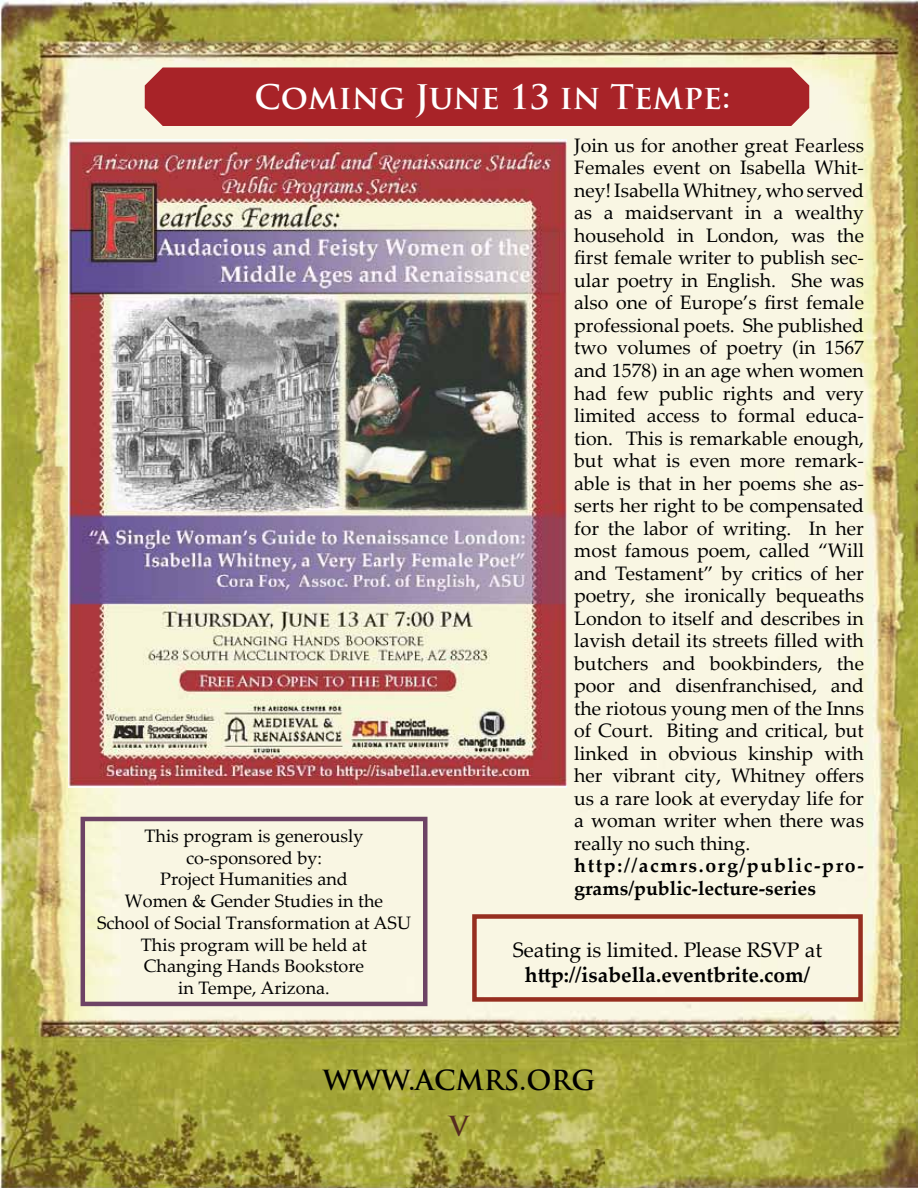
<style>
.page{position:relative;width:918px;height:1188px;background:#fff}
.page>*{position:absolute;margin:0;border:0;box-sizing:border-box;transform-origin:0 0}
.t1{font:700 33px "Trajan Pro";color:#fff}
.t2{font:700 27px "Trajan Pro";color:#000}
.t3{font:700 27px "Trajan Pro";color:#552b20}
.t4{font:700 21px "Palatino Linotype";color:#000}
.t5{font:21px "Palatino Linotype";color:#000}
.t6{font:19.5px/22.5px "Palatino Linotype";color:#000;text-align:justify}
.t7{font:700 19.5px/22.5px "Palatino Linotype";color:#000}
.t8{font:18px/21.8px "Palatino Linotype";color:#000;text-align:center}
</style>
<div class="page">
<img style="left:0;top:1px;width:918px;height:1187px">
<img style="left:68px;top:140px;width:499px;height:648px">
<div style="left:145px;top:68px;width:664px;height:58px;background:#a82328"></div>
<div style="left:472px;top:914px;width:391px;height:88px;border:4px solid #962e1f"></div>
<div style="left:81px;top:817px;width:347px;height:189px;border:4px solid #6d4365"></div>
<h1 class="t1" style="left:255px;top:77px;width:477px">Coming June 13 in Tempe:</h1>
<p class="t8" style="left:97px;top:824px;width:316px">This program is generously co-sponsored by:<br>Project Humanities and<br>Women &amp; Gender Studies in the<br>School of Social Transformation at ASU<br>This program will be held at<br>Changing Hands Bookstore<br>in Tempe, Arizona.</p>
<p class="t6" style="left:574px;top:133px;width:291px">Join us for another great Fearless Females event on Isabella Whit&shy;ney! Isabella Whitney, who served as a maidservant in a wealthy household in London, was the first female writer to publish sec&shy;ular poetry in English. She was also one of Europe’s first female professional poets. She published two volumes of poetry (in 1567 and 1578) in an age when women had few public rights and very limited access to formal educa&shy;tion. This is remarkable enough, but what is even more remark&shy;able is that in her poems she as&shy;serts her right to be compensated for the labor of writing. In her most famous poem, called “Will and Testament” by critics of her poetry, she ironically bequeaths London to itself and describes in lavish detail its streets filled with butchers and bookbinders, the poor and disenfranchised, and the riotous young men of the Inns of Court. Biting and critical, but linked in obvious kinship with her vibrant city, Whitney offers us a rare look at everyday life for a woman writer when there was really no such thing.</p>
<p class="t7" style="left:574px;top:853px;width:291px">http://acmrs.org/public-pro&shy;grams/public-lecture-series</p>
<p class="t5" style="left:513px;top:935px;width:311px">Seating is limited. Please RSVP at</p>
<p class="t4" style="left:525px;top:960px;width:287px">http://isabella.eventbrite.com/</p>
<h2 class="t2" style="left:323px;top:1063px;width:274px">WWW.ACMRS.ORG</h2>
<h2 class="t3" style="left:449px;top:1109px;width:21px">V</h2>
</div>
